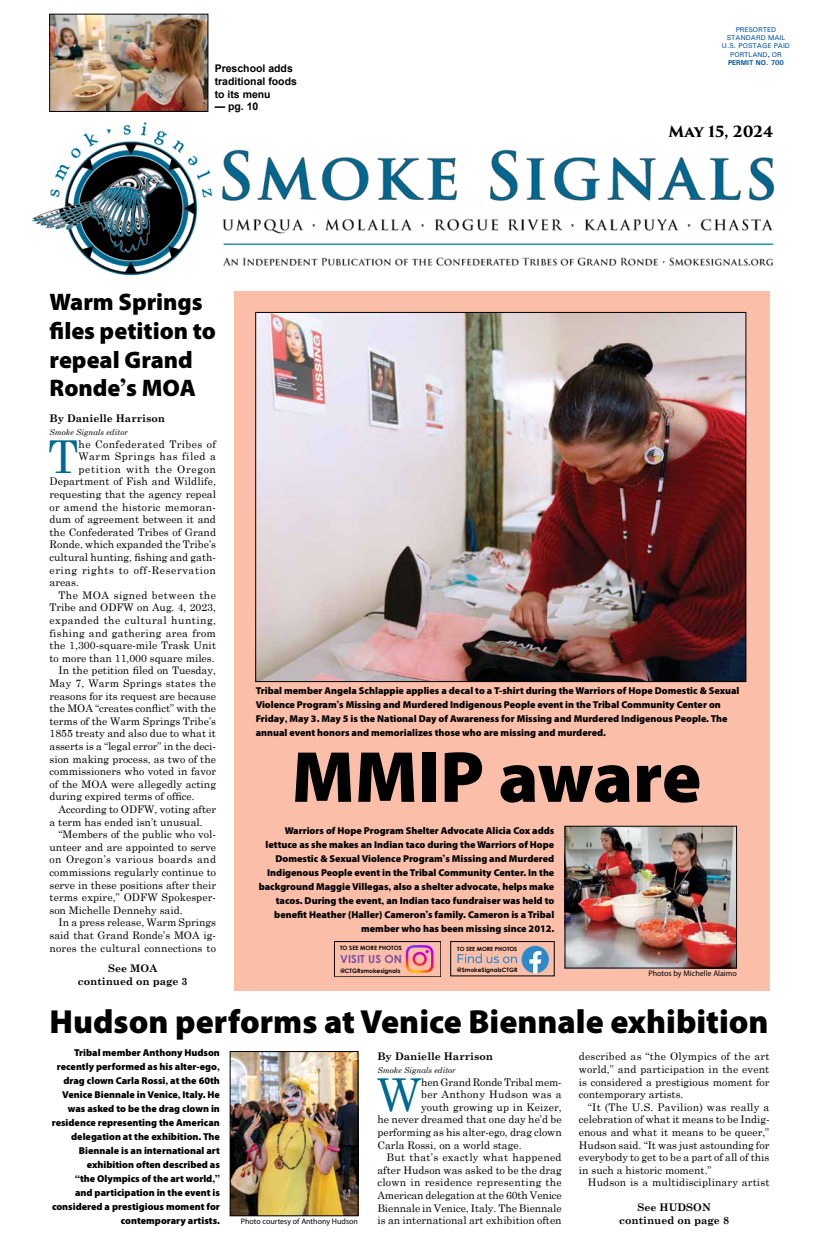
<style>
.page{position:relative;width:819px;height:1260px;background:#fff}
.page>*{position:absolute;margin:0;border:0;box-sizing:border-box;transform-origin:0 0}
.t1{font:900 73px "Myriad Pro";color:#000}
.t2{font:45.4px "Century Schoolbook";color:#006991}
.t3{font:900 33.5px "Myriad Pro";color:#000}
.t4{font:900 24px/28.8px "Myriad Pro";color:#000}
.t5{font:700 15px "Trajan Pro 3";color:#000}
.t6{font:700 11.1px "Century Gothic";letter-spacing:.005em;color:#7c51a1}
.t7{font:10.5px/12.6px "Century Schoolbook";color:#000;text-align:justify}
.t8{font:10.5px "Century Schoolbook";letter-spacing:.025em;color:#000}
.t9{font:700 10.5px/12.6px "Century Schoolbook";color:#000;text-align:center}
.t10{font:10.5px "Century Schoolbook";letter-spacing:.045em;color:#000}
.t11{font:700 10.5px/12.6px "Arial";color:#000}
.t12{font:10.5px "Century Schoolbook";letter-spacing:.04em;color:#000}
.t13{font:10.5px "Century Schoolbook";letter-spacing:.055em;color:#000}
.t14{font:10.5px "Century Schoolbook";letter-spacing:.035em;color:#000}
.t15{font:10.5px "Century Schoolbook";letter-spacing:.02em;color:#000}
.t16{font:10.5px "Century Schoolbook";letter-spacing:.065em;color:#000}
.t17{font:900 10px/14px "Myriad Pro";color:#000;text-align:right}
.t18{font:8px "Myriad Pro";color:#000}
.t19{font:italic 8px "Century Schoolbook";color:#000}
.t20{font:7px/8.4px "Univers";color:#00529c;text-align:center}
.t21{font:700 6px "Century Gothic";letter-spacing:.005em;color:#000}
.t22{font:700 5.9px "Century Gothic";letter-spacing:.005em;color:#000}
.t23{font:700 5.7px "Century Gothic";letter-spacing:.005em;color:#000}
.s1{font-family:"Century Schoolbook";font-weight:700}
.s2{font-weight:700}
</style>
<div class="page">
<div style="left:234px;top:292px;width:535px;height:699px;background:#fbbfa9"></div>
<img style="left:32px;top:110px;width:742px;height:166px">
<svg style="left:214px;top:110px;width:83px;height:3px"></svg>
<img style="left:257px;top:314px;width:487px;height:366px">
<img style="left:567px;top:828px;width:168px;height:138px">
<div style="left:565px;top:826px;width:172px;height:142px;border:1px solid #000"></div>
<div style="left:451px;top:941px;width:103px;height:35px;border:1px solid #000"></div>
<svg style="left:458px;top:946px;width:91px;height:27px"></svg>
<div style="left:334px;top:941px;width:107px;height:36px;border:1px solid #000"></div>
<svg style="left:406px;top:945px;width:28px;height:28px"></svg>
<img style="left:52px;top:16px;width:154px;height:94px">
<div style="left:50px;top:14px;width:158px;height:98px;border:1px solid #000"></div>
<img style="left:232px;top:1053px;width:124px;height:161px">
<div style="left:230px;top:1051px;width:128px;height:165px;border:1px solid #000"></div>
<p class="t11" style="left:215px;top:63px;width:84px">Preschool adds traditional foods to its menu</p>
<p class="t11" style="left:215px;top:100px;width:45px">— pg. 10</p>
<h3 class="t4" style="left:50px;top:287px;width:168px">Warm Springs files petition to repeal Grand<br>Ronde<span class="s1">’</span>s MOA</h3>
<p class="t20" style="left:722px;top:25px;width:70px">PRESORTED<br>STANDARD MAIL<br>U.S. POSTAGE PAID<br>PORTLAND<span class="s1">,</span> OR<br><span class="s2">PERMIT NO. 700</span></p>
<h3 class="t5" style="left:668px;top:121px;width:106px">May 15, 2024</h3>
<p class="t9" style="left:50px;top:412px;width:117px">By Danielle Harrison</p>
<p class="t19" style="left:50px;top:426px;width:80px">Smoke Signals editor</p>
<h2 class="t2" style="left:48px;top:418px;width:32px">T</h2>
<p class="t12" style="left:79px;top:435px;width:139px">he Confederated Tribes of</p>
<p class="t10" style="left:79px;top:448px;width:139px">Warm Springs has filed a</p>
<p class="t16" style="left:79px;top:460px;width:139px">petition with the Oregon</p>
<p class="t7" style="left:50px;top:475px;width:168px">Department of Fish and Wildlife,</p>
<p class="t7" style="left:50px;top:487px;width:168px">requesting that the agency repeal</p>
<p class="t8" style="left:50px;top:498px;width:168px">or amend the historic memoran-</p>
<p class="t7" style="left:50px;top:512px;width:168px">dum of agreement between it and</p>
<p class="t7" style="left:50px;top:525px;width:168px">the Confederated Tribes of Grand</p>
<p class="t7" style="left:50px;top:538px;width:168px">Ronde, which expanded the Tribe’s</p>
<p class="t7" style="left:50px;top:550px;width:168px">cultural hunting, fishing and gath-</p>
<p class="t13" style="left:50px;top:561px;width:168px">ering rights to off-Reservation</p>
<p class="t7" style="left:50px;top:575px;width:31px">areas.</p>
<p class="t12" style="left:59px;top:586px;width:159px">The MOA signed between the</p>
<p class="t7" style="left:50px;top:601px;width:168px">Tribe and ODFW on Aug. 4, 2023,</p>
<p class="t10" style="left:50px;top:611px;width:168px">expanded the cultural hunting,</p>
<p class="t8" style="left:50px;top:624px;width:168px">fishing and gathering area from</p>
<p class="t7" style="left:50px;top:638px;width:168px">the 1,300-square-mile Trask Unit</p>
<p class="t7" style="left:50px;top:651px;width:167px">to more than 11,000 square miles.</p>
<p class="t7" style="left:59px;top:664px;width:159px">In the petition filed on Tuesday,</p>
<p class="t15" style="left:50px;top:674px;width:168px">May 7, Warm Springs states the</p>
<p class="t7" style="left:50px;top:689px;width:168px">reasons for its request are because</p>
<p class="t7" style="left:50px;top:701px;width:168px">the MOA “creates conflict” with the</p>
<p class="t7" style="left:50px;top:714px;width:168px">terms of the Warm Springs Tribe’s</p>
<p class="t7" style="left:50px;top:727px;width:168px">1855 treaty and also due to what it</p>
<p class="t7" style="left:50px;top:739px;width:168px">asserts is a “legal error” in the deci-</p>
<p class="t7" style="left:50px;top:752px;width:168px">sion making process, as two of the</p>
<p class="t7" style="left:50px;top:764px;width:168px">commissioners who voted in favor</p>
<p class="t7" style="left:50px;top:777px;width:168px">of the MOA were allegedly acting</p>
<p class="t7" style="left:50px;top:790px;width:147px">during expired terms of office.</p>
<p class="t7" style="left:59px;top:802px;width:159px">According to ODFW, voting after</p>
<p class="t7" style="left:50px;top:815px;width:155px">a term has ended isn’t unusual.</p>
<p class="t7" style="left:59px;top:827px;width:159px">“Members of the public who vol-</p>
<p class="t7" style="left:50px;top:840px;width:168px">unteer and are appointed to serve</p>
<p class="t14" style="left:50px;top:851px;width:168px">on Oregon’s various boards and</p>
<p class="t7" style="left:50px;top:865px;width:168px">commissions regularly continue to</p>
<p class="t7" style="left:50px;top:878px;width:168px">serve in these positions after their</p>
<p class="t7" style="left:50px;top:890px;width:168px">terms expire,” ODFW Spokesper-</p>
<p class="t7" style="left:50px;top:903px;width:135px">son Michelle Dennehy said.</p>
<p class="t7" style="left:59px;top:916px;width:159px">In a press release, Warm Springs</p>
<p class="t7" style="left:50px;top:928px;width:168px">said that Grand Ronde’s MOA ig-</p>
<p class="t7" style="left:50px;top:941px;width:168px">nores the cultural connections to</p>
<p class="t9" style="left:78px;top:961px;width:111px">See MOA<br>continued on page 3</p>
<p class="t17" style="left:256px;top:683px;width:485px;text-align:left">Tribal member Angela Schlappie applies a decal to a T-shirt during the Warriors of Hope Domestic &amp; Sexual Violence Program<span class="s1">’</span>s Missing and Murdered Indigenous People event in the Tribal Community Center on Friday<span class="s1">,</span> May 3. May 5 is the National Day of Awareness for Missing and Murdered Indigenous People. The annual event honors and memorializes those who are missing and murdered.</p>
<h1 class="t1" style="left:292px;top:728px;width:411px">MMIP aware</h1>
<p class="t17" style="left:259px;top:823px;width:297px">Warriors of Hope Program Shelter Advocate Alicia Cox adds lettuce as she makes an Indian taco during the Warriors of Hope Domestic &amp; Sexual Violence Program<span class="s1">’</span>s Missing and Murdered Indigenous People event in the Tribal Community Center. In the background Maggie Villegas<span class="s1">,</span> also a shelter advocate<span class="s1">,</span> helps make tacos. During the event<span class="s1">,</span> an Indian taco fundraiser was held to benefit Heather (Haller) Cameron<span class="s1">’</span>s family. Cameron is a Tribal member who has been missing since 2012.</p>
<p class="t22" style="left:340px;top:944px;width:63px">TO SEE MORE PHOTOS</p>
<p class="t6" style="left:340px;top:951px;width:63px">VISIT US ON</p>
<p class="t23" style="left:457px;top:944px;width:62px">TO SEE MORE PHOTOS</p>
<p class="t21" style="left:340px;top:966px;width:62px">@CTGRsmokesignals</p>
<p class="t21" style="left:457px;top:965px;width:62px">@SmokeSignalsCTGR</p>
<p class="t18" style="left:649px;top:969px;width:90px">Photos by Michelle Alaimo</p>
<h3 class="t3" style="left:50px;top:1000px;width:721px">Hudson performs at Venice Biennale exhibition</h3>
<p class="t17" style="left:52px;top:1045px;width:170px">Tribal member Anthony Hudson recently performed as his alter-ego<span class="s1">, </span>drag clown Carla Rossi<span class="s1">,</span> at the 60th Venice Biennale in Venice<span class="s1">,</span> Italy. He was asked to be the drag clown in residence representing the American delegation at the exhibition. The Biennale is an international art exhibition often described as<br><span class="s1">“</span>the Olympics of the art world<span class="s1">,”<br></span>and participation in the event is considered a prestigious moment for contemporary artists.</p>
<p class="t7" style="left:579px;top:1049px;width:192px">described as “the Olympics of the art world,” and participation in the event is considered a prestigious moment for contemporary artists.</p>
<p class="t7" style="left:579px;top:1100px;width:192px;text-indent:9px">“It (The U.S. Pavilion) was really a celebration of what it means to be Indig&shy;enous and what it means to be queer,” Hudson said. “It was just astounding for everybody to get to be a part of all of this in such a historic moment.”</p>
<p class="t7" style="left:588px;top:1175px;width:183px">Hudson is a multidisciplinary artist</p>
<p class="t9" style="left:377px;top:1050px;width:117px">By Danielle Harrison</p>
<p class="t19" style="left:377px;top:1064px;width:80px">Smoke Signals editor</p>
<h2 class="t2" style="left:377px;top:1056px;width:46px">W</h2>
<p class="t7" style="left:421px;top:1075px;width:142px">hen Grand Ronde Tribal mem-</p>
<p class="t8" style="left:421px;top:1086px;width:142px">ber Anthony Hudson was a</p>
<p class="t7" style="left:421px;top:1100px;width:142px">youth growing up in Keizer,</p>
<p class="t7" style="left:377px;top:1112px;width:186px">he never dreamed that one day he’d be</p>
<p class="t7" style="left:377px;top:1125px;width:186px">performing as his alter-ego, drag clown</p>
<p class="t7" style="left:377px;top:1138px;width:146px">Carla Rossi, on a world stage.</p>
<p class="t8" style="left:386px;top:1149px;width:177px">But that’s exactly what happened</p>
<p class="t7" style="left:377px;top:1163px;width:186px">after Hudson was asked to be the drag</p>
<p class="t8" style="left:377px;top:1174px;width:186px">clown in residence representing the</p>
<p class="t7" style="left:377px;top:1188px;width:186px">American delegation at the 60th Venice</p>
<p class="t7" style="left:377px;top:1201px;width:186px">Biennale in Venice, Italy. The Biennale</p>
<p class="t7" style="left:377px;top:1213px;width:186px">is an international art exhibition often</p>
<p class="t9" style="left:619px;top:1200px;width:111px">See HUDSON continued on page 8</p>
<p class="t18" style="left:241px;top:1216px;width:119px">Photo courtesy of Anthony Hudson</p>
</div>
